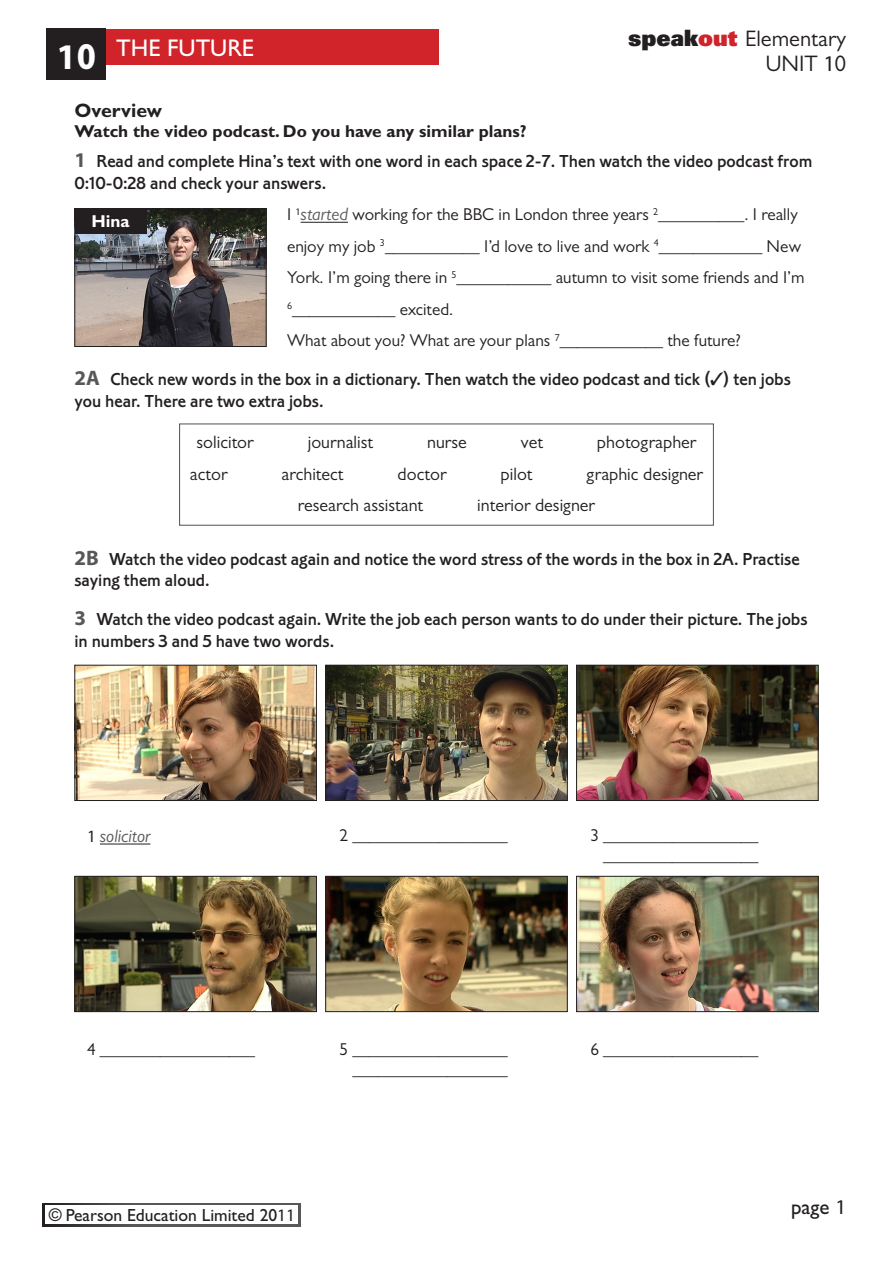
<style>
.page{position:relative;width:893px;height:1263px;background:#fff}
.page>*{position:absolute;margin:0;border:0;box-sizing:border-box;transform-origin:0 0}
.t1{font:700 36.15px "Myriad Pro";color:#fff}
.t2{font:24.15px "Gill Sans";color:#fff}
.t3{font:22.5px "Gill Sans";color:#231f20}
.t4{font:21px "Gill Sans";color:#231f20}
.Heads{font:700 19.5px "Gill Sans";color:#231f20}
.Rubric{font:18px/21.8px "Corinthian Medium Plain";color:#231f20}
.Word_choice_text{font:18px "Gill Sans";color:#231f20}
.Text{font:italic 18px "Gill Sans";color:#57585a}
.PC_Copyright{font:17.55px "Gill Sans";color:#231f20}
.Text-2{font:17.25px/31.5px "Gill Sans";color:#231f20}
.Text-3{font:700 17.25px "Gill Sans";color:#231f20}
.Text-4{font:700 17.25px "Gill Sans";color:#fff}
.s1{font-family:"Gill Sans"}
.s2{font-family:"Univers LT Std X Black"}
.s3{font-family:"Univers LT Std X Black";color:#d1232a}
.s4{font-family:"Myriad Pro"}
.s5{font-family:"Myriad Pro";font-weight:700;font-size:21px;color:#57585a}
.s6{font-style:italic;font-size:18px;color:#57585a}
.s7{font-family:"Myriad Pro";font-style:normal;font-size:17.25px;color:#231f20}
.s8{color:#fff}
</style>
<div class="page">
<div style="left:47px;top:29px;width:392px;height:36px;background:#d1232a"></div>
<div style="left:47px;top:29px;width:59px;height:51px;background:#231f20"></div>
<svg style="left:43px;top:1203px;width:257px;height:23px"></svg>
<div style="left:45px;top:1205px;width:253px;height:19px;background:#fff"></div>
<hr style="left:301px;top:222px;width:47px;height:1px;background:#231f20">
<div style="left:179px;top:423px;width:535px;height:103px;border:1px solid #57585a"></div>
<img style="left:76px;top:210px;width:188px;height:135px">
<div style="left:74px;top:208px;width:192px;height:139px;border:1px solid #231f20"></div>
<hr style="left:100px;top:844px;width:50px;height:1px;background:#231f20">
<img style="left:76px;top:667px;width:239px;height:132px">
<div style="left:74px;top:665px;width:243px;height:136px;border:1px solid #231f20"></div>
<img style="left:327px;top:667px;width:239px;height:132px">
<div style="left:325px;top:665px;width:243px;height:136px;border:1px solid #231f20"></div>
<img style="left:578px;top:667px;width:239px;height:132px">
<div style="left:576px;top:665px;width:243px;height:136px;border:1px solid #231f20"></div>
<img style="left:76px;top:878px;width:239px;height:132px">
<div style="left:74px;top:876px;width:243px;height:136px;border:1px solid #231f20"></div>
<img style="left:327px;top:878px;width:239px;height:132px">
<div style="left:325px;top:876px;width:243px;height:136px;border:1px solid #231f20"></div>
<img style="left:578px;top:878px;width:239px;height:132px">
<div style="left:576px;top:876px;width:243px;height:136px;border:1px solid #231f20"></div>
<div style="left:75px;top:209px;width:72px;height:25px;background:#231f20"></div>
<p class="t1" style="left:56px;top:33px;width:42px">1<span class="s1">0</span></p>
<p class="t2" style="left:116px;top:34px;width:139px">THE FUTURE</p>
<p class="t3" style="left:628px;top:25px;width:219px"><span class="s2">speak</span><span class="s3">out</span> Elementary</p>
<p class="t3" style="left:766px;top:51px;width:82px">UNIT <span class="s4">1</span>0</p>
<p class="Heads" style="left:74px;top:99px;width:89px">Overview</p>
<p class="Text-3" style="left:74px;top:121px;width:454px">Watch the video podcast. Do you have any similar plans?</p>
<p class="Rubric" style="left:74px;top:150px;width:739px"><span class="s5">1</span> Read and complete Hina’s text with one word in each space 2-7. Then watch the video podcast from<br>0:10-0:28 and check your answers.</p>
<p class="Text-2" style="left:287px;top:199px;width:519px">I <sup>1</sup><span class="s6">started</span> working for the BBC in London three years <sup>2</sup>__________. I really enjoy my job <sup>3</sup>___________ I’d love to live and work <sup>4</sup>____________ New York. I’m going there in <sup>5</sup>___________ autumn to visit some friends and I’m <sup>6</sup>____________ excited.</p>
<p class="Text-2" style="left:287px;top:325px;width:455px">What about you? What are your plans <sup>7</sup>____________ the future?</p>
<p class="Rubric" style="left:74px;top:368px;width:718px"><span class="s5">2A</span> Check new words in the box in a dictionary. Then watch the video podcast and tick (✓) ten jobs you hear. There are two extra jobs.</p>
<p class="Word_choice_text" style="left:197px;top:432px;width:59px">solicitor</p>
<p class="Word_choice_text" style="left:308px;top:432px;width:67px">journalist</p>
<p class="Word_choice_text" style="left:427px;top:432px;width:41px">nurse</p>
<p class="Word_choice_text" style="left:521px;top:432px;width:24px">vet</p>
<p class="Word_choice_text" style="left:597px;top:432px;width:101px">photographer</p>
<p class="Word_choice_text" style="left:190px;top:464px;width:39px">actor</p>
<p class="Word_choice_text" style="left:282px;top:464px;width:63px">architect</p>
<p class="Word_choice_text" style="left:398px;top:464px;width:50px">doctor</p>
<p class="Word_choice_text" style="left:501px;top:464px;width:33px">pilot</p>
<p class="Word_choice_text" style="left:587px;top:464px;width:118px">graphic designer</p>
<p class="Word_choice_text" style="left:298px;top:495px;width:127px">research assistant</p>
<p class="Word_choice_text" style="left:477px;top:495px;width:119px">interior designer</p>
<p class="Rubric" style="left:74px;top:547px;width:727px"><span class="s5">2B</span> Watch the video podcast again and notice the word stress of the words in the box in 2A. Practise saying them aloud.</p>
<p class="Rubric" style="left:74px;top:608px;width:735px"><span class="s5">3</span> Watch the video podcast again. Write the job each person wants to do under their picture. The jobs in numbers 3 and 5 have two words.</p>
<p class="Text-4" style="left:91px;top:210px;width:40px">Hina</p>
<p class="Text" style="left:87px;top:826px;width:65px"><span class="s7">1</span> solicitor</p>
<p class="Text-2" style="left:340px;top:820px;width:169px">2 __________________</p>
<p class="Text-2" style="left:590px;top:820px;width:169px">3 __________________</p>
<p class="Text-2" style="left:590px;top:840px;width:170px"><span class="s8">3</span> __________________</p>
<p class="Text-2" style="left:87px;top:1033px;width:169px">4 __________________</p>
<p class="Text-2" style="left:340px;top:1033px;width:169px">5 __________________</p>
<p class="Text-2" style="left:340px;top:1053px;width:170px"><span class="s8">3</span> __________________</p>
<p class="PC_Copyright" style="left:49px;top:1205px;width:248px">© Pearson Education Limited 20<span class="s4">11</span></p>
<p class="Text-2" style="left:590px;top:1033px;width:169px">6 __________________</p>
<p class="t4" style="left:791px;top:1195px;width:57px">page <span class="s4">1</span></p>
</div>
